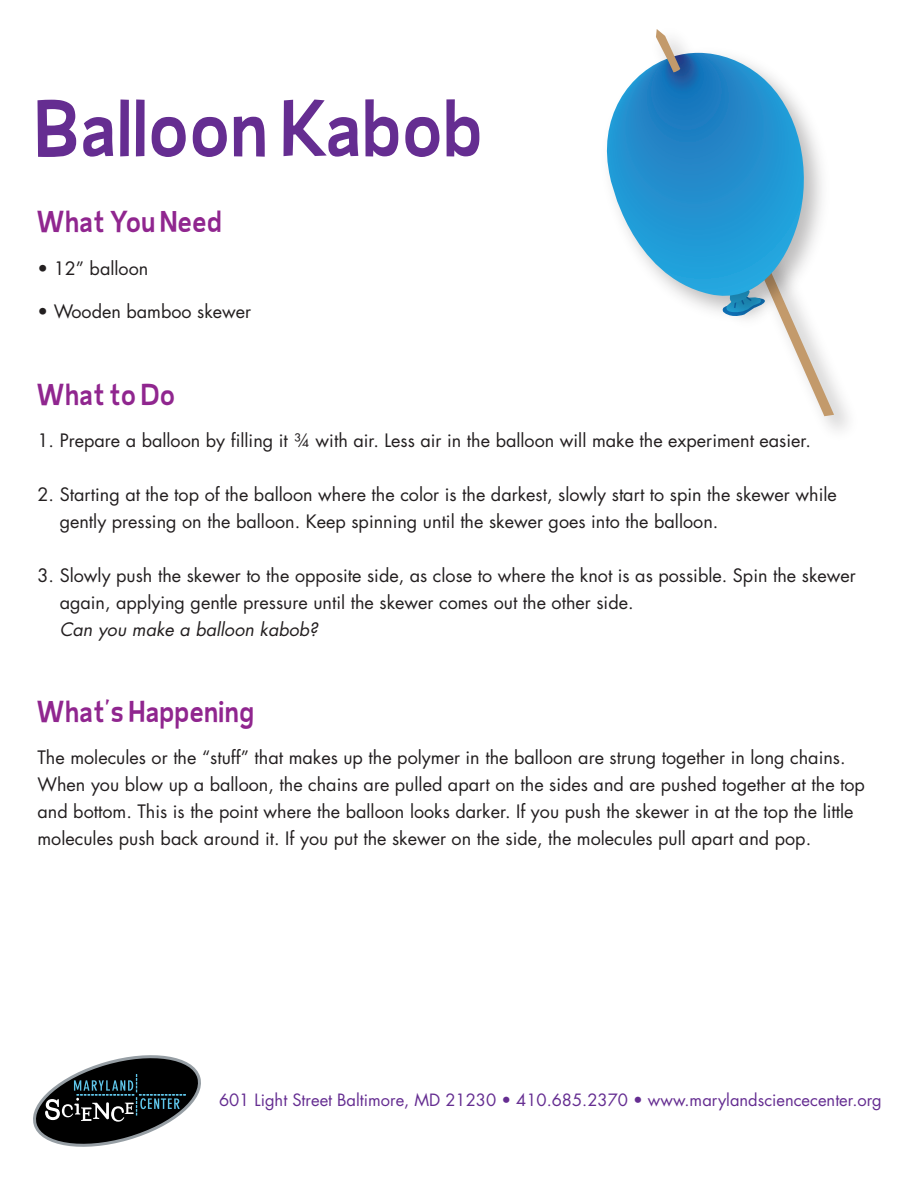
<style>
.page{position:relative;width:918px;height:1188px;background:#fff}
.page>*{position:absolute;margin:0;border:0;box-sizing:border-box;transform-origin:0 0}
.t1{font:72px "Burbin Casual NC";color:#652d91}
.t2{font:27px "Burbin Casual NC";color:#90268f}
.t3{font:18px/27px "Futura";color:#231f20}
.t4{font:italic 18px "Futura";color:#231f20}
.t5{font:16.5px "Futura";color:#652d91}
</style>
<div class="page">
<svg style="left:33px;top:1055px;width:168px;height:92px"></svg>
<svg style="left:782px;top:329px;width:52px;height:87px"></svg>
<img style="left:688px;top:125px;width:139px;height:204px">
<svg style="left:606px;top:54px;width:207px;height:251px"></svg>
<img style="left:644px;top:44px;width:69px;height:62px">
<svg style="left:656px;top:29px;width:24px;height:43px"></svg>
<h1 class="t1" style="left:38px;top:75px;width:450px">Balloon Kabob</h1>
<h2 class="t2" style="left:38px;top:201px;width:187px">What You Need</h2>
<p class="t3" style="left:38px;top:255px;width:112px">• 12” balloon</p>
<p class="t3" style="left:38px;top:298px;width:215px">• Wooden bamboo skewer</p>
<h2 class="t2" style="left:38px;top:374px;width:141px">What to Do</h2>
<p class="t3" style="left:38px;top:426px;width:775px">1. Prepare a balloon by filling it ¾ with air. Less air in the balloon will make the experiment easier.</p>
<p class="t3" style="left:60px;top:480px;width:779px;text-indent:-22px">2. Starting at the top of the balloon where the color is the darkest, slowly start to spin the skewer while gently pressing on the balloon. Keep spinning until the skewer goes into the balloon.</p>
<p class="t3" style="left:60px;top:561px;width:798px;text-indent:-22px">3. Slowly push the skewer to the opposite side, as close to where the knot is as possible. Spin the skewer again, applying gentle pressure until the skewer comes out the other side.</p>
<p class="t4" style="left:60px;top:617px;width:260px">Can you make a balloon kabob?</p>
<h2 class="t2" style="left:38px;top:692px;width:219px">What’s Happening</h2>
<p class="t3" style="left:38px;top:744px;width:829px">The molecules or the “stuff” that makes up the polymer in the balloon are strung together in long chains.<br>When you blow up a balloon, the chains are pulled apart on the sides and are pushed together at the top and bottom. This is the point where the balloon looks darker. If you push the skewer in at the top the little molecules push back around it. If you put the skewer on the side, the molecules pull apart and pop.</p>
<p class="t5" style="left:219px;top:1088px;width:664px">601 Light Street Baltimore, MD 21230 • 410.685.2370 • www.marylandsciencecenter.org</p>
</div>
